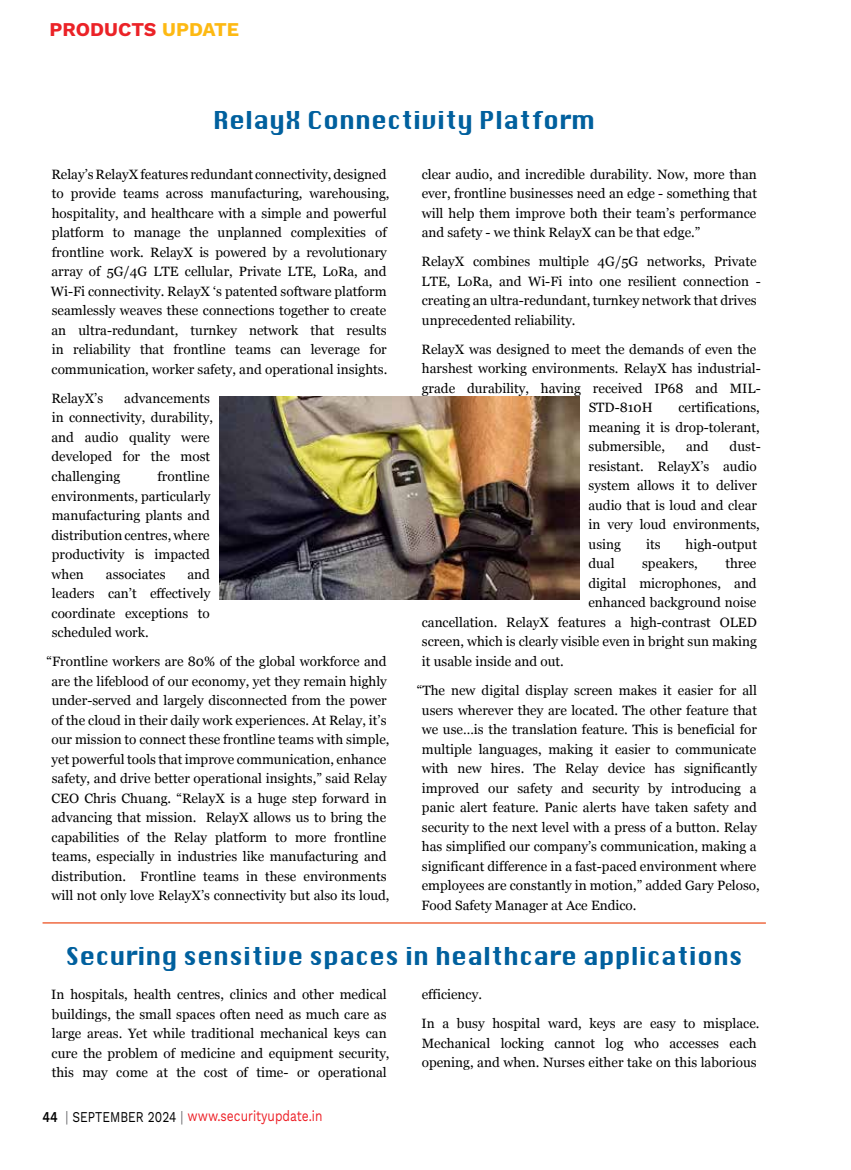
<style>
.page{position:relative;width:851px;height:1170px;background:#fff}
.page>*{position:absolute;margin:0;border:0;box-sizing:border-box;transform-origin:0 0}
.t1{font:24px "Krungthep";color:#00609e}
.t2{font:700 19.5px "Work Sans";color:#eb2227}
.t3{font:15px "Work Sans";color:#ed1d24;scale:.8 1}
.t4{font:13.5px/19.5px "Georgia";color:#000}
.s1{color:#fdb913}
.s2{font-weight:600;color:#000}
.s3{color:#636466}
.s4{color:#000}
</style>
<div class="page">
<img style="left:219px;top:396px;width:360px;height:203px">
<hr style="left:43px;top:922px;width:722px;height:1px;background:#ef6b43">
<h2 class="t2" style="left:50px;top:18px;width:191px">PRODUCTS <span class="s1">UPDATE</span></h2>
<h1 class="t1" style="left:213px;top:107px;width:383px">RelayX Connectivity Platform</h1>
<p class="t4" style="left:51px;top:164px;width:340px">Relay’s RelayX features redundant connectivity, designed to provide teams across manufacturing, warehousing, hospitality, and healthcare with a simple and powerful platform to manage the unplanned complexities of frontline work. RelayX is powered by a revolutionary array of 5G/4G LTE cellular, Private LTE, LoRa, and Wi-Fi connectivity. RelayX ‘s patented software platform seamlessly weaves these connections together to create an ultra-redundant, turnkey network that results in reliability that frontline teams can leverage for communication, worker safety, and operational insights.</p>
<p class="t4" style="left:51px;top:388px;width:53px">RelayX’s</p>
<p class="t4" style="left:421px;top:164px;width:337px;text-align:justify">clear audio, and incredible durability. Now, more than ever, frontline businesses need an edge - something that will help them improve both their team’s performance and safety - we think RelayX can be that edge.”</p>
<p class="t4" style="left:421px;top:251px;width:340px">RelayX combines multiple 4G/5G networks, Private LTE, LoRa, and Wi-Fi into one resilient connection - creating an ultra-redundant, turnkey network that drives unprecedented reliability.</p>
<p class="t4" style="left:421px;top:339px;width:336px">RelayX was designed to meet the demands of even the</p>
<p class="t4" style="left:422px;top:358px;width:340px">harshest working environments. RelayX has industrial-</p>
<p class="t4" style="left:421px;top:378px;width:340px">grade durability, having received IP68 and MIL-</p>
<p class="t4" style="left:588px;top:397px;width:66px">STD-810H</p>
<p class="t4" style="left:51px;top:388px;width:163px;text-indent:73px">advancements in connectivity, durability, and audio quality were developed for the most challenging</p>
<p class="t4" style="left:588px;top:397px;width:173px;text-align:justify;text-indent:90px">certifications, meaning it is drop-tolerant, submersible,</p>
<p class="t4" style="left:588px;top:436px;width:174px;text-indent:141px">dust&shy;resistant. RelayX’s audio system allows it to deliver audio that is loud and clear in very loud environments, using</p>
<p class="t4" style="left:686px;top:436px;width:24px">and</p>
<p class="t4" style="left:52px;top:466px;width:160px;text-align:justify;text-indent:106px">frontline environments, particularly manufacturing plants and distribution centres, where productivity is impacted when</p>
<p class="t4" style="left:646px;top:534px;width:16px">its</p>
<p class="t4" style="left:685px;top:534px;width:73px">high-output</p>
<p class="t4" style="left:588px;top:553px;width:28px">dual</p>
<p class="t4" style="left:642px;top:553px;width:57px">speakers,</p>
<p class="t4" style="left:725px;top:553px;width:33px">three</p>
<p class="t4" style="left:588px;top:573px;width:170px">digital microphones, and</p>
<p class="t4" style="left:588px;top:592px;width:170px">enhanced background noise</p>
<p class="t4" style="left:421px;top:612px;width:336px">cancellation. RelayX features a high-contrast OLED</p>
<p class="t4" style="left:422px;top:631px;width:336px">screen, which is clearly visible even in bright sun making</p>
<p class="t4" style="left:422px;top:651px;width:143px">it usable inside and out.</p>
<p class="t4" style="left:421px;top:680px;width:340px;text-indent:-5px">“The new digital display screen makes it easier for all users wherever they are located. The other feature that we use…is the translation feature. This is beneficial for multiple languages, making it easier to communicate with new hires. The Relay device has significantly improved our safety and security by introducing a panic alert feature. Panic alerts have taken safety and security to the next level with a press of a button. Relay has simplified our company’s communication, making a significant difference in a fast-paced environment where employees are constantly in motion,” added Gary Peloso, Food Safety Manager at Ace Endico.</p>
<h1 class="t1" style="left:65px;top:942px;width:679px">Securing sensitive spaces in healthcare applications</h1>
<p class="t4" style="left:51px;top:984px;width:340px">In hospitals, health centres, clinics and other medical buildings, the small spaces often need as much care as large areas. Yet while traditional mechanical keys can cure the problem of medicine and equipment security, this may come at the cost of time- or operational</p>
<p class="t4" style="left:421px;top:979px;width:339px;line-height:29.1px">efficiency.<br>In a busy hospital ward, keys are easy to misplace.</p>
<p class="t4" style="left:52px;top:563px;width:160px;text-align:justify;text-indent:136px">and leaders can’t effectively coordinate exceptions to scheduled work.</p>
<p class="t4" style="left:47px;top:651px;width:344px;text-align:center">“Frontline workers are 80% of the global workforce and are the lifeblood of our economy, yet they remain highly under-served and largely disconnected from the power of the cloud in their daily work experiences. At Relay, it’s our mission to connect these frontline teams with simple, yet powerful tools that improve communication, enhance safety, and drive better operational insights,” said Relay CEO Chris Chuang. “RelayX is a huge step forward in advancing that mission. RelayX allows us to bring the capabilities of the Relay platform to more frontline teams, especially in industries like manufacturing and distribution. Frontline teams in these environments will not only love RelayX’s connectivity but also its loud,</p>
<p class="t4" style="left:106px;top:563px;width:61px">associates</p>
<p class="t4" style="left:421px;top:1032px;width:336px">Mechanical locking cannot log who accesses each opening, and when. Nurses either take on this laborious</p>
<p class="t3" style="left:43px;top:1106px;width:351px"><span class="s2">44</span> <span class="s3">|</span> <span class="s4">SEPTEMBER 2024</span> <span class="s3">|</span> www.securityupdate.in</p>
</div>
